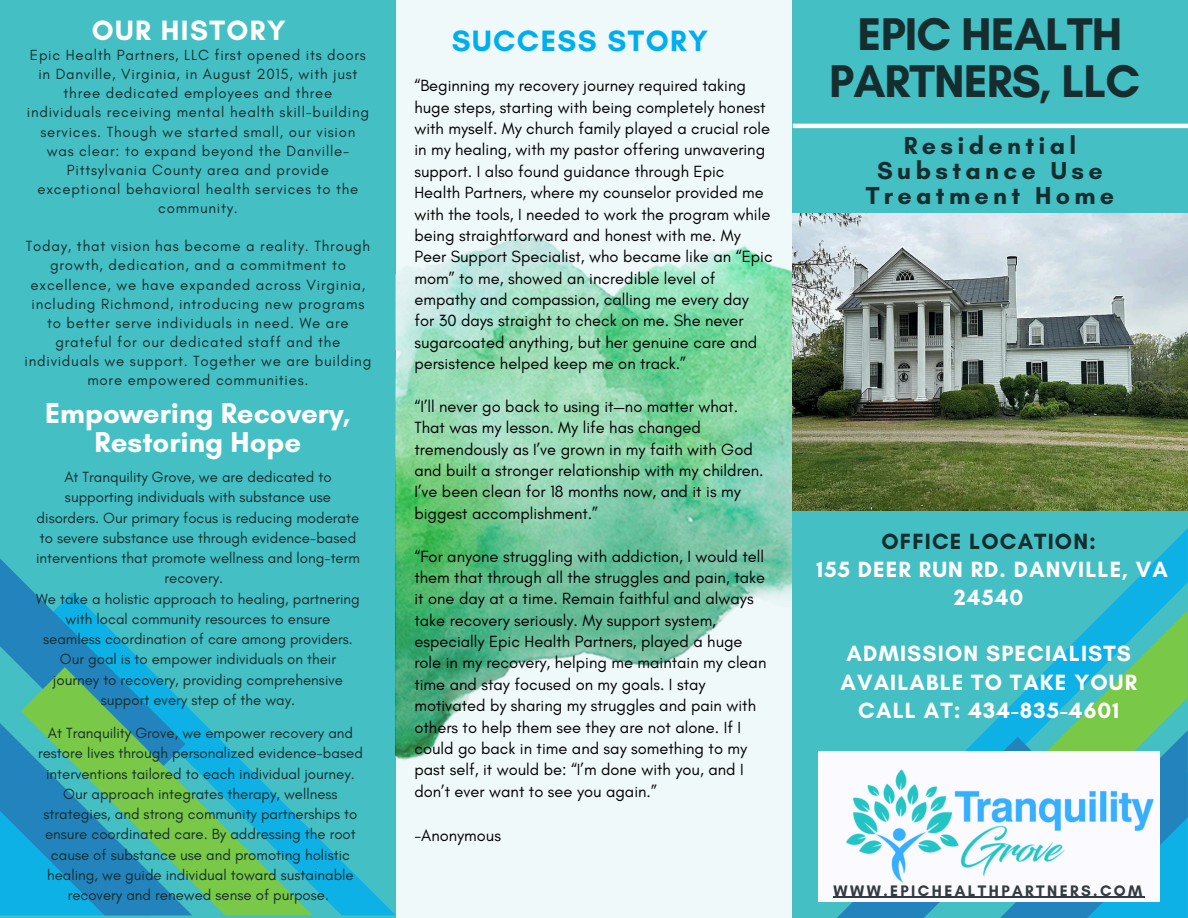
<style>
.page{position:relative;width:1188px;height:918px;background:#44c0c5}
.page>*{position:absolute;margin:0;border:0;box-sizing:border-box;transform-origin:0 0}
.t1{font:700 46.65px/47.2px "Glacial Indifference";letter-spacing:-.02em;color:#152d2e;text-align:center}
.t2{font:700 30px "Glacial Indifference";letter-spacing:.05em;color:#00aeef}
.t3{font:700 29.4px/29.2px "Glacial Indifference";color:#fff;text-align:center}
.t4{font:700 28.5px "Glacial Indifference";letter-spacing:.05em;color:#fff}
.t5{font:700 25.05px/24.8px "Glacial Indifference";letter-spacing:.175em;color:#152d2e;text-align:center}
.t6{font:700 22.5px/28.2px "Glacial Indifference";letter-spacing:.05em;color:#fff;text-align:center}
.t7{font:16.5px/21.3px "Glacial Indifference";color:#000}
.t8{font:700 15.45px "Glacial Indifference";letter-spacing:.155em;color:#333b40}
.t9{font:15px/20.2px "Glacial Indifference";color:#152d2e;text-align:center}
.t10{font:15px/19.2px "Glacial Indifference";letter-spacing:.05em;color:#152d2e;text-align:center}
.s1{color:#152d2e}
</style>
<div class="page">
<div style="left:396px;top:0;width:396px;height:917px;background:#eff9fa"></div>
<svg style="left:1106px;top:528px;width:82px;height:82px"></svg>
<svg style="left:834px;top:900px;width:354px;height:18px"></svg>
<svg style="left:965px;top:610px;width:223px;height:290px"></svg>
<img style="left:818px;top:751px;width:341px;height:150px">
<img style="left:792px;top:214px;width:396px;height:297px">
<svg style="left:313px;top:592px;width:83px;height:323px"></svg>
<svg style="left:0;top:558px;width:147px;height:357px"></svg>
<svg style="left:21px;top:667px;width:292px;height:248px"></svg>
<hr style="left:793px;top:124px;width:395px;height:4px;background:#fff">
<img style="left:396px;top:237px;width:396px;height:523px">
<hr style="left:834px;top:897px;width:311px;height:1px;background:#333b40">
<h2 class="t4" style="left:92px;top:13px;width:196px">OUR HISTORY</h2>
<p class="t10" style="left:27px;top:45px;width:344px">Epic Health Partners, LLC first opened its doors in Danville, Virginia, in August 2015, with just three dedicated employees and three individuals receiving mental health skill-building services. Though we started small, our vision was clear: to expand beyond the Danville-Pittsylvania County area and provide exceptional behavioral health services to the community.</p>
<p class="t10" style="left:25px;top:236px;width:348px">Today, that vision has become a reality. Through growth, dedication, and a commitment to excellence, we have expanded across Virginia, including Richmond, introducing new programs to better serve individuals in need. We are grateful for our dedicated staff and the individuals we support. Together we are building more empowered communities.</p>
<p class="t3" style="left:45px;top:398px;width:307px">Empowering Recovery,<br>Restoring Hope</p>
<p class="t9" style="left:36px;top:467px;width:325px">At Tranquility Grove, we are dedicated to supporting individuals with substance use disorders. Our primary focus is reducing moderate to severe substance use through evidence-based interventions that promote wellness and long-term recovery.</p>
<p class="t9" style="left:36px;top:588px;width:325px">We take a holistic approach to healing, partnering with local community resources to ensure seamless coordination of care among providers.<br>Our goal is to empower individuals on their journey to recovery, providing comprehensive support every step of the way.</p>
<p class="t9" style="left:38px;top:723px;width:326px">At Tranquility Grove, we empower recovery and restore lives through personalized evidence-based interventions tailored to each individual journey.<br>Our approach integrates therapy, wellness strategies, and strong community partnerships to ensure coordinated care. By addressing the root cause of substance use and promoting holistic healing, we guide individual toward sustainable recovery and renewed sense of purpose.</p>
<h5 class="t2" style="left:452px;top:23px;width:258px">SUCCESS STORY</h5>
<p class="t7" style="left:414px;top:75px;width:360px">“Beginning my recovery journey required taking huge steps, starting with being completely honest with myself. My church family played a crucial role in my healing, with my pastor offering unwavering support. I also found guidance through Epic Health Partners, where my counselor provided me with the tools, I needed to work the program while being straightforward and honest with me. My Peer Support Specialist, who became like an “Epic mom” to me, showed an incredible level of empathy and compassion, calling me every day for 30 days straight to check on me. She never sugarcoated anything, but her genuine care and persistence helped keep me on track.”</p>
<p class="t7" style="left:414px;top:396px;width:351px">“I’ll never go back to using it—no matter what.<br>That was my lesson. My life has changed tremendously as I’ve grown in my faith with God and built a stronger relationship with my children.<br>I’ve been clean for 18 months now, and it is my biggest accomplishment.”</p>
<h3 class="t7" style="left:414px;top:545px;width:354px">“For anyone struggling with addiction, I would tell them that through all the struggles and pain, take it one day at a time. Remain faithful and always take recovery seriously. My support system, especially Epic Health Partners, played a huge role in my recovery, helping me maintain my clean time and stay focused on my goals. I stay motivated by sharing my struggles and pain with others to help them see they are not alone. If I could go back in time and say something to my past self, it would be: “I’m done with you, and I don’t ever want to see you again.”</h3>
<p class="t7" style="left:414px;top:824px;width:88px">-Anonymous</p>
<h2 class="t1" style="left:829px;top:10px;width:312px">EPIC HEALTH<br>PARTNERS, LLC</h2>
<p class="t5" style="left:866px;top:133px;width:250px">Residential<br>Substance Use<br>Treatment Home</p>
<p class="t6" style="left:816px;top:527px;width:353px"><span class="s1">OFFICE LOCATION:<br></span>155 DEER RUN RD. DANVILLE, VA<br>24540</p>
<h1 class="t6" style="left:840px;top:639px;width:298px">ADMISSION SPECIALISTS<br>AVAILABLE TO TAKE YOUR<br>CALL AT: 434-835-4601</h1>
<p class="t8" style="left:834px;top:881px;width:310px">WWW.EPICHEALTHPARTNERS.COM</p>
</div>
